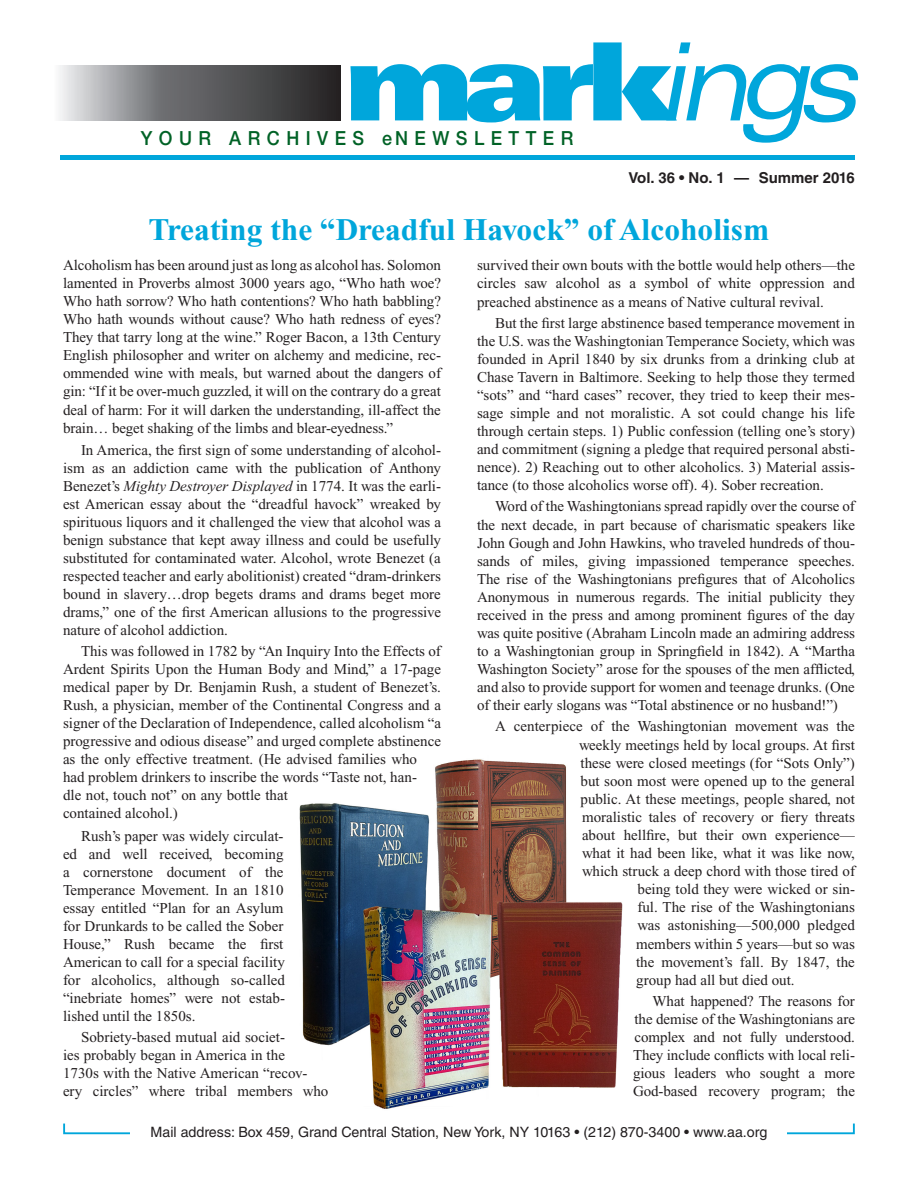
<style>
.page{position:relative;width:918px;height:1188px;background:#fff}
.page>*{position:absolute;margin:0;border:0;box-sizing:border-box;transform-origin:0 0}
.Head{font:700 31.5px "Times New Roman";color:#00a6db}
.t1{font:500 19.5px "Helvetica Neue LT Std";letter-spacing:.36em;color:#016226;scale:.92 1}
.Body{font:15px/18px "Times New Roman";color:#231f20;text-align:justify}
.Body_1stPar{font:15px/18px "Times New Roman";letter-spacing:-.005em;color:#231f20;text-align:justify}
.t2{font:700 15px "Helvetica LT Std";color:#231f20}
.t3{font:14.25px "Helvetica LT Std";color:#231f20}
.s1{font-style:italic}
</style>
<div class="page">
<svg style="left:350px;top:42px;width:509px;height:101px"></svg>
<hr style="left:60px;top:156px;width:795px;height:4px;background:#00a6db">
<svg style="left:59px;top:66px;width:281px;height:55px;background:#6f7072"></svg>
<img style="left:299px;top:759px;width:324px;height:350px">
<div style="left:63px;top:1123px;width:792px;height:11px;border:2px solid #00a6db"></div>
<div style="left:130px;top:1119px;width:657px;height:25px;background:#fff"></div>
<p class="t1" style="left:141px;top:127px;width:472px">YOUR ARCHIVES eNEWSLETTER</p>
<p class="t2" style="left:629px;top:169px;width:228px">Vol. 36 • No. 1 — Summer 2016</p>
<p class="Head" style="left:149px;top:212px;width:622px">Treating the “Dreadful Havock” of Alcoholism</p>
<p class="Body_1stPar" style="left:63px;top:256px;width:380px">Alcoholism has been around just as long as alcohol has. Solomon lamented in Proverbs almost 3000 years ago, “Who hath woe?<br>Who hath sorrow? Who hath contentions? Who hath babbling?<br>Who hath wounds without cause? Who hath redness of eyes?<br>They that tarry long at the wine.” Roger Bacon, a 13th Century English philosopher and writer on alchemy and medicine, rec&shy;ommended wine with meals, but warned about the dangers of gin: “If it be over-much guzzled, it will on the contrary do a great deal of harm: For it will darken the understanding, ill-affect the brain… beget shaking of the limbs and blear-eyedness.”</p>
<p class="Body" style="left:63px;top:441px;width:380px;text-indent:18px">In America, the first sign of some understanding of alcohol&shy;ism as an addiction came with the publication of Anthony Benezet’s <span class="s1">Mighty Destroyer Displayed</span> in 1774. It was the earli&shy;est American essay about the “dreadful havock” wreaked by spirituous liquors and it challenged the view that alcohol was a benign substance that kept away illness and could be usefully substituted for contaminated water. Alcohol, wrote Benezet (a respected teacher and early abolitionist) created “dram-drinkers bound in slavery…drop begets drams and drams beget more drams,” one of the first American allusions to the progressive nature of alcohol addiction.</p>
<p class="Body" style="left:63px;top:642px;width:380px;text-align:left;text-indent:18px">This was followed in 1782 by “An Inquiry Into the Effects of Ardent Spirits Upon the Human Body and Mind,” a 17-page medical paper by Dr. Benjamin Rush, a student of Benezet’s.<br>Rush, a physician, member of the Continental Congress and a signer of the Declaration of Independence, called alcoholism “a progressive and odious disease” and urged complete abstinence as the only effective treatment. (He advised families who had problem drinkers to inscribe the words “Taste not, han-<br>dle not, touch not” on any bottle that<br>contained alcohol.)</p>
<p class="Body" style="left:63px;top:827px;width:224px;text-indent:18px">Rush’s paper was widely circulat&shy;ed and well received, becoming a cornerstone document of the Temperance Movement. In an 1810 essay entitled “Plan for an Asylum for Drunkards to be called the Sober House,” Rush became the first American to call for a special facility for alcoholics, although so-called “inebriate homes” were not estab&shy;lished until the 1850s.</p>
<p class="Body" style="left:63px;top:1028px;width:267px;text-align:left;text-indent:18px">Sobriety-based mutual aid societ-<br>ies probably began in America in the<br>1730s with the Native American “recov&shy;ery circles” where tribal members who</p>
<p class="Body" style="left:477px;top:256px;width:380px">survived their own bouts with the bottle would help others—the circles saw alcohol as a symbol of white oppression and preached abstinence as a means of Native cultural revival.</p>
<p class="Body" style="left:477px;top:314px;width:380px;text-indent:18px">But the first large abstinence based temperance movement in the U.S. was the Washingtonian Temperance Society, which was founded in April 1840 by six drunks from a drinking club at Chase Tavern in Baltimore. Seeking to help those they termed “sots” and “hard cases” recover, they tried to keep their mes&shy;sage simple and not moralistic. A sot could change his life through certain steps. 1) Public confession (telling one’s story) and commitment (signing a pledge that required personal absti&shy;nence). 2) Reaching out to other alcoholics. 3) Material assis&shy;tance (to those alcoholics worse off). 4). Sober recreation.</p>
<p class="Body" style="left:477px;top:497px;width:380px;text-indent:18px">Word of the Washingtonians spread rapidly over the course of the next decade, in part because of charismatic speakers like John Gough and John Hawkins, who traveled hundreds of thou&shy;sands of miles, giving impassioned temperance speeches.<br>The rise of the Washingtonians prefigures that of Alcoholics Anonymous in numerous regards. The initial publicity they received in the press and among prominent figures of the day was quite positive (Abraham Lincoln made an admiring address to a Washingtonian group in Springfield in 1842). A “Martha Washington Society” arose for the spouses of the men afflicted, and also to provide support for women and teenage drunks. (One of their early slogans was “Total abstinence or no husband!”)</p>
<p class="Body" style="left:495px;top:718px;width:361px">A centerpiece of the Washingtonian movement was the</p>
<p class="Body" style="left:579px;top:736px;width:277px">weekly meetings held by local groups. At first</p>
<p class="Body" style="left:580px;top:754px;width:276px">these were closed meetings (for “Sots Only”)</p>
<p class="Body" style="left:580px;top:772px;width:276px">but soon most were opened up to the general</p>
<p class="Body" style="left:580px;top:790px;width:276px">public. At these meetings, people shared, not</p>
<p class="Body" style="left:582px;top:808px;width:274px">moralistic tales of recovery or fiery threats</p>
<p class="Body" style="left:582px;top:826px;width:274px">about hellfire, but their own experience—</p>
<p class="Body" style="left:582px;top:844px;width:274px">what it had been like, what it was like now,</p>
<p class="Body" style="left:582px;top:862px;width:275px">which struck a deep chord with those tired of</p>
<p class="Body" style="left:638px;top:880px;width:219px">being told they were wicked or sin-</p>
<p class="Body" style="left:638px;top:898px;width:219px">ful. The rise of the Washingtonians</p>
<p class="Body" style="left:638px;top:916px;width:219px">was astonishing—500,000 pledged</p>
<p class="Body" style="left:636px;top:935px;width:220px">members within 5 years—but so was</p>
<p class="Body" style="left:636px;top:953px;width:220px">the movement’s fall. By 1847, the</p>
<p class="Body" style="left:636px;top:971px;width:160px">group had all but died out.</p>
<p class="Body" style="left:633px;top:992px;width:224px;text-indent:20px">What happened? The reasons for the demise of the Washingtonians are complex and not fully understood.<br>They include conflicts with local reli&shy;gious leaders who sought a more God-based recovery program; the</p>
<p class="t3" style="left:151px;top:1124px;width:618px">Mail address: Box 459, Grand Central Station, New York, NY 10163 • (212) 870-3400 • www.aa.org</p>
</div>
